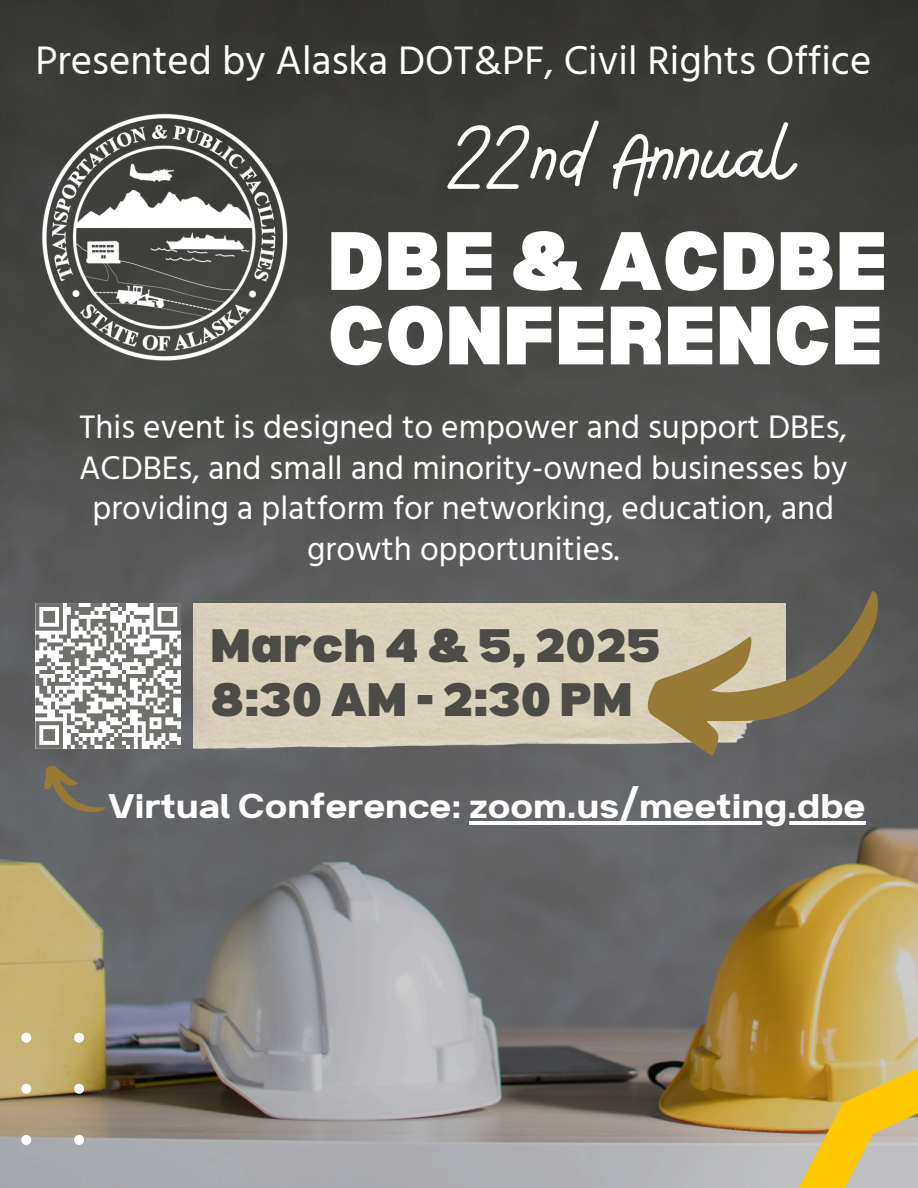
<style>
.page{position:relative;width:918px;height:1188px;background:#fff}
.page>*{position:absolute;margin:0;border:0;box-sizing:border-box;transform-origin:0 0}
.t1{font:91.35px "Bellaboo";color:#fff}
.t2{font:900 80.85px/74.4px "Bernoru";color:#fff}
.t3{font:900 45.9px/54px "Bernoru";color:#4c4b47}
.t4{font:40.95px "Hind Guntur";color:#fff}
.t5{font:40.8px "Breul Grotesk A";color:#fff}
.t6{font:33.45px/40.5px "Hind Guntur";color:#fff;text-align:center}
</style>
<div class="page">
<img style="left:0;top:0;width:918px;height:1188px">
<img style="left:193px;top:603px;width:445px;height:146px">
<svg style="left:638px;top:579px;width:272px;height:194px;background:#857d6b"></svg>
<svg style="left:35px;top:762px;width:73px;height:64px;background:#6b685e"></svg>
<hr style="left:469px;top:821px;width:396px;height:4px;background:#fff">
<svg style="left:35px;top:603px;width:146px;height:146px"></svg>
<svg style="left:21px;top:1033px;width:71px;height:127px;background:#b4a57f"></svg>
<svg style="left:758px;top:1022px;width:160px;height:166px;background:#cdaf58"></svg>
<img style="left:35px;top:105px;width:263px;height:257px">
<p class="t4" style="left:35px;top:36px;width:838px">Presented by Alaska DOT&amp;PF, Civil Rights Office</p>
<p class="t1" style="left:456px;top:98px;width:338px">22nd Annual</p>
<p class="t2" style="left:328px;top:221px;width:562px">DBE &amp; ACDBE<br>CONFERENCE</p>
<h3 class="t6" style="left:79px;top:406px;width:770px">This event is designed to empower and support DBEs, ACDBEs, and small and minority-owned businesses by providing a platform for networking, education, and growth opportunities.</h3>
<p class="t3" style="left:211px;top:617px;width:451px">March 4 &amp; 5, 2025<br>8:30 AM - 2:30 PM</p>
<h1 class="t5" style="left:108px;top:772px;width:759px">Virtual Conference: zoom.us/meeting.dbe</h1>
</div>
